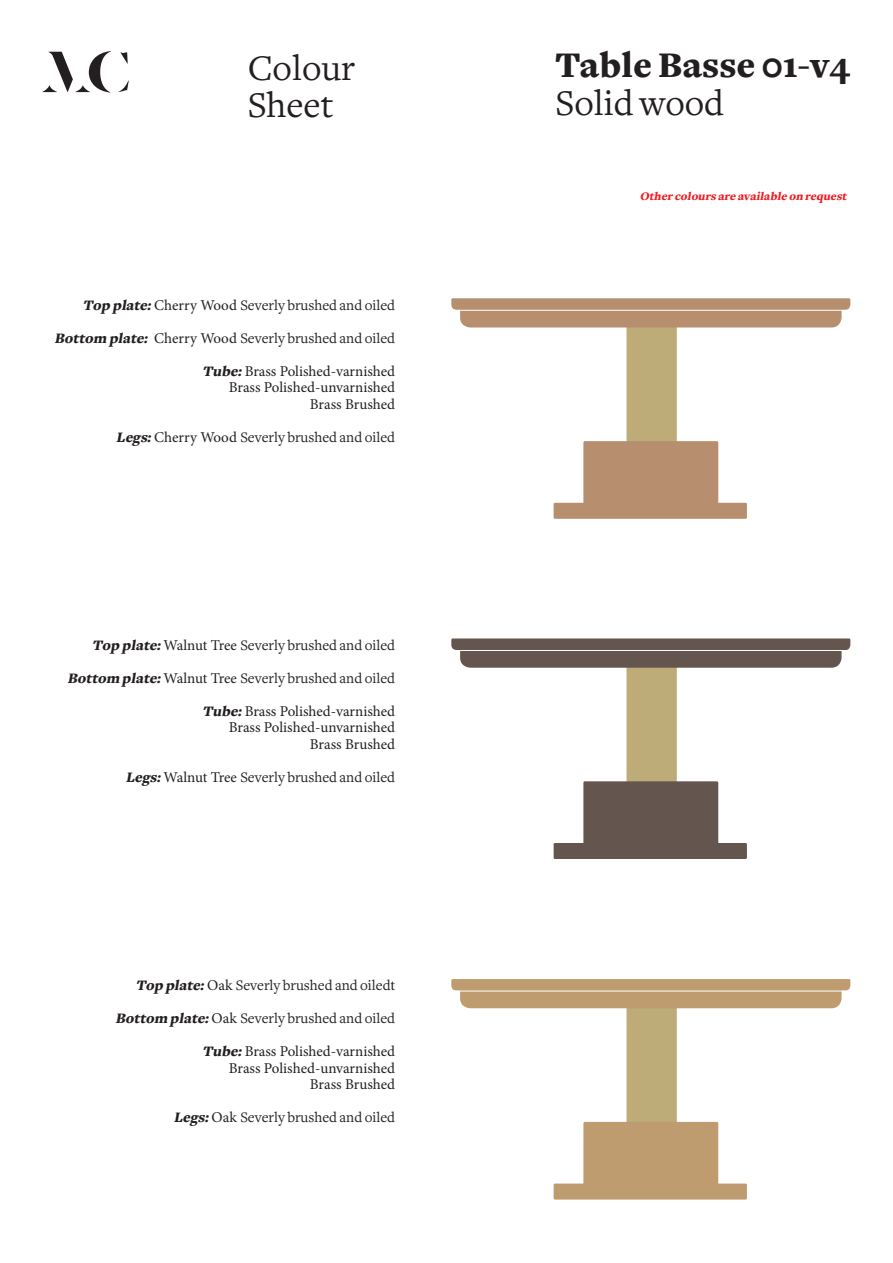
<style>
.page{position:relative;width:893px;height:1263px;background:#fff}
.page>*{position:absolute;margin:0;border:0;box-sizing:border-box;transform-origin:0 0}
.t1{font:37.5px/37.5px "Freight Text";color:#231f20}
.t2{font:900 37.5px "Freight Text";color:#231f20}
.Description_Courant{font:15px "Freight Text";color:#231f20}
.Description_Courant-2{font:15px "Minion Pro";letter-spacing:-.005em;color:#231f20}
.t3{font:italic 900 12px "Freight Text";color:#ee1d23}
.s1{font-weight:900;font-style:italic}
.s2{font-family:"Minion Pro"}
.s3{font-family:"Freight Text";font-weight:900;font-style:italic}
</style>
<div class="page">
<div style="left:626px;top:322px;width:51px;height:127px;background:#bdab78;border:2px solid #bdab78"></div>
<svg style="left:451px;top:298px;width:400px;height:29px;background:#bb9475"></svg>
<hr style="left:433px;top:310px;width:437px;height:1px;background:#fff">
<svg style="left:554px;top:441px;width:193px;height:78px"></svg>
<div style="left:626px;top:662px;width:51px;height:127px;background:#bdab78;border:2px solid #bdab78"></div>
<svg style="left:451px;top:638px;width:400px;height:30px;background:#6d5f58"></svg>
<hr style="left:433px;top:650px;width:437px;height:1px;background:#fff">
<svg style="left:554px;top:781px;width:193px;height:78px"></svg>
<div style="left:626px;top:1002px;width:51px;height:127px;background:#bdab78;border:2px solid #bdab78"></div>
<svg style="left:451px;top:979px;width:400px;height:29px;background:#c29f77"></svg>
<hr style="left:433px;top:991px;width:437px;height:1px;background:#fff">
<svg style="left:554px;top:1122px;width:193px;height:77px"></svg>
<svg style="left:42px;top:51px;width:87px;height:42px"></svg>
<h1 class="t1" style="left:248px;top:50px;width:109px">Colour<br>Sheet</h1>
<p class="Description_Courant" style="left:83px;top:297px;width:314px"><span class="s1">Top plate:</span><span class="s2">Cherry Wood</span> Severly brushed and oiled</p>
<p class="Description_Courant" style="left:54px;top:330px;width:342px"><span class="s1">Bottom plate:</span> <span class="s2">Cherry Wood</span> Severly brushed and oiled</p>
<p class="Description_Courant-2" style="left:203px;top:361px;width:194px"><span class="s3">Tube:</span>Brass Polished-varnished</p>
<p class="Description_Courant-2" style="left:229px;top:377px;width:168px">Brass Polished-unvarnished</p>
<p class="Description_Courant-2" style="left:310px;top:394px;width:87px">Brass Brushed</p>
<p class="Description_Courant" style="left:116px;top:429px;width:280px"><span class="s1">Legs:</span><span class="s2">Cherry Wood</span> Severly brushed and oiled</p>
<p class="Description_Courant" style="left:92px;top:637px;width:304px"><span class="s1">Top plate:</span><span class="s2">Walnut Tree</span> Severly brushed and oiled</p>
<p class="Description_Courant" style="left:67px;top:670px;width:329px"><span class="s1">Bottom plate:</span><span class="s2">Walnut Tree</span> Severly brushed and oiled</p>
<p class="Description_Courant-2" style="left:203px;top:701px;width:194px"><span class="s3">Tube:</span>Brass Polished-varnished</p>
<p class="Description_Courant-2" style="left:229px;top:718px;width:168px">Brass Polished-unvarnished</p>
<p class="Description_Courant-2" style="left:310px;top:734px;width:87px">Brass Brushed</p>
<p class="Description_Courant" style="left:126px;top:769px;width:271px"><span class="s1">Legs:</span><span class="s2">Walnut Tree</span> Severly brushed and oiled</p>
<p class="Description_Courant" style="left:136px;top:977px;width:261px"><span class="s1">Top plate:</span><span class="s2">Oak</span> Severly brushed and oiled<span class="s2">t</span></p>
<p class="Description_Courant" style="left:115px;top:1010px;width:281px"><span class="s1">Bottom plate:</span><span class="s2">Oak</span> Severly brushed and oiled</p>
<p class="Description_Courant-2" style="left:203px;top:1041px;width:194px"><span class="s3">Tube:</span>Brass Polished-varnished</p>
<p class="Description_Courant-2" style="left:229px;top:1058px;width:168px">Brass Polished-unvarnished</p>
<p class="Description_Courant-2" style="left:310px;top:1074px;width:87px">Brass Brushed</p>
<p class="Description_Courant" style="left:174px;top:1109px;width:223px"><span class="s1">Legs:</span><span class="s2">Oak</span> Severly brushed and oiled</p>
<h1 class="t2" style="left:555px;top:44px;width:296px">Table Basse 01-v4</h1>
<h1 class="t1" style="left:555px;top:85px;width:170px">Solid wood</h1>
<p class="t3" style="left:640px;top:189px;width:211px">Other colours are available on request</p>
</div>
